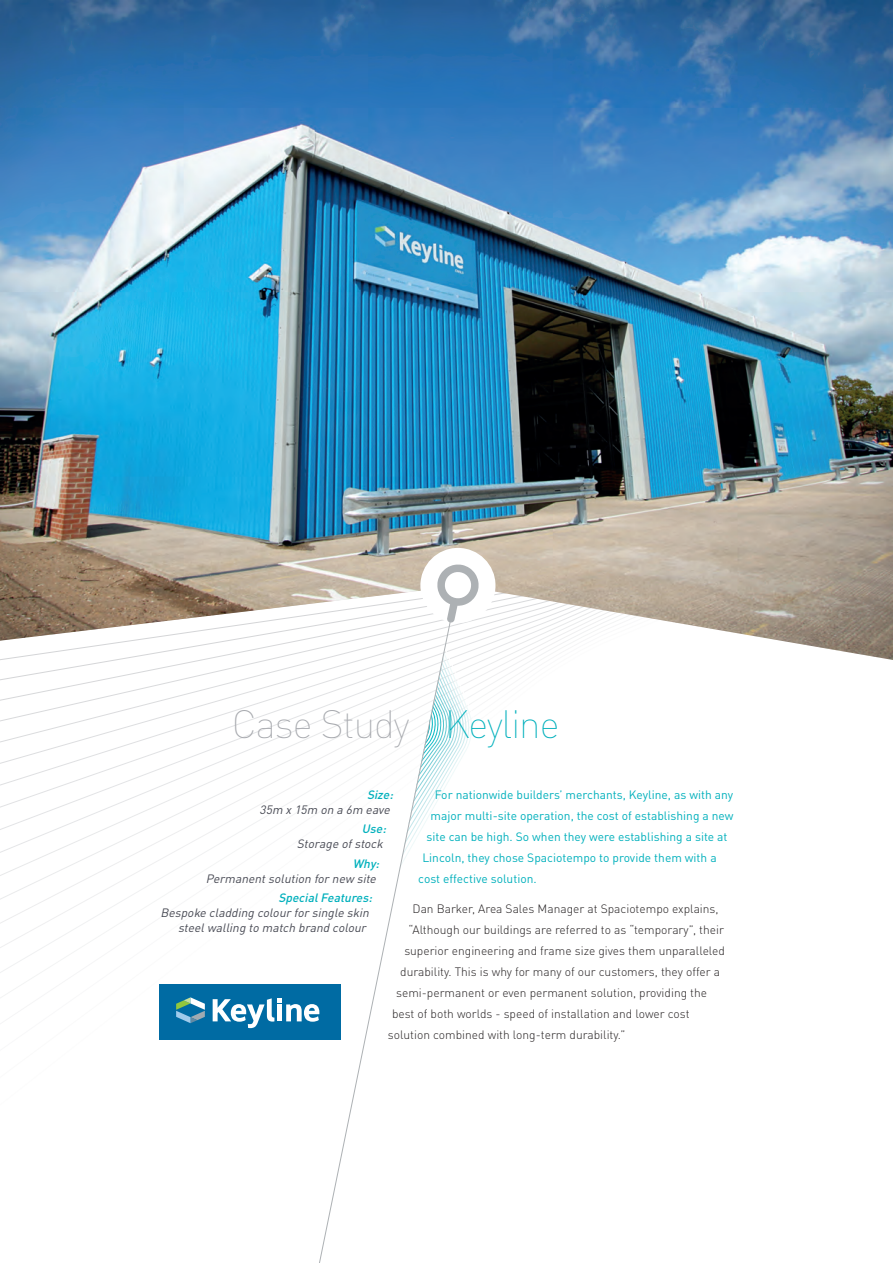
<style>
.page{position:relative;width:893px;height:1263px;background:#fff}
.page>*{position:absolute;margin:0;border:0;box-sizing:border-box;transform-origin:0 0}
.t1{font:100 39px "DINOT";letter-spacing:-.025em;color:#a8aaaf}
.t2{font:300 12px "DINOT";color:#231f20}
.t3{font:12px "DINOT";color:#00b0bc}
.t4{font:italic 12px/15px "DINOT";color:#484a54;text-align:right}
.t5{font:italic 500 12px "DINOT";color:#00b0bc}
.s1{color:#00b0bc}
</style>
<div class="page">
<svg style="left:0;top:660px;width:539px;height:380px"></svg>
<img style="left:0;top:0;width:893px;height:660px">
<svg style="left:309px;top:602px;width:146px;height:661px"></svg>
<div style="left:420px;top:548px;width:75px;height:75px;background:#fff;border-radius:50%"></div>
<svg style="left:378px;top:424px;width:101px;height:553px"></svg>
<div style="left:159px;top:984px;width:182px;height:55px;background:#006ba3"></div>
<svg style="left:213px;top:998px;width:106px;height:30px"></svg>
<svg style="left:176px;top:997px;width:29px;height:26px"></svg>
<h1 class="t1" style="left:232px;top:711px;width:329px">Case Study <span class="s1">Keyline</span></h1>
<p class="t5" style="left:367px;top:791px;width:30px">Size:</p>
<p class="t4" style="left:260px;top:804px;width:134px">35m x 15m on a 6m eave</p>
<p class="t5" style="left:362px;top:825px;width:28px">Use:</p>
<p class="t4" style="left:297px;top:838px;width:90px">Storage ofstock</p>
<p class="t5" style="left:353px;top:859px;width:30px">Why :</p>
<p class="t4" style="left:206px;top:872px;width:174px">Permanentsolution for new site</p>
<p class="t5" style="left:278px;top:893px;width:97px">SpecialFeatures:</p>
<p class="t4" style="left:160px;top:906px;width:212px">Bespoke cladding colour for single skin steelwalling to match brand colour</p>
<p class="t3" style="left:435px;top:791px;width:300px">For nationwide builders’ merchants, Keyline, as with any</p>
<p class="t3" style="left:431px;top:812px;width:304px">major multi-site operation, the cost of establishing a new</p>
<p class="t3" style="left:426px;top:833px;width:303px">site can be high. So when they were establishing a site at</p>
<p class="t3" style="left:422px;top:854px;width:296px">Lincoln, they chose Spaciotempo to provide them with a</p>
<p class="t3" style="left:418px;top:875px;width:120px">cost effective solution.</p>
<p class="t2" style="left:413px;top:904px;width:308px">Dan Barker, Area Sales Manager at Spaciotempo explains,</p>
<p class="t2" style="left:408px;top:925px;width:317px">“Although our buildings are referred to as “temporary”, their</p>
<p class="t2" style="left:404px;top:946px;width:322px">superior engineering and frame size gives them unparalleled</p>
<p class="t2" style="left:400px;top:967px;width:321px">durability. This is why for many of our customers, they offer a</p>
<p class="t2" style="left:396px;top:988px;width:313px">semi-permanent or even permanent solution, providing the</p>
<p class="t2" style="left:392px;top:1009px;width:299px">best of both worlds - speed of installation and lower cost</p>
<p class="t2" style="left:388px;top:1030px;width:239px">solution combined with long-term durability.”</p>
</div>
